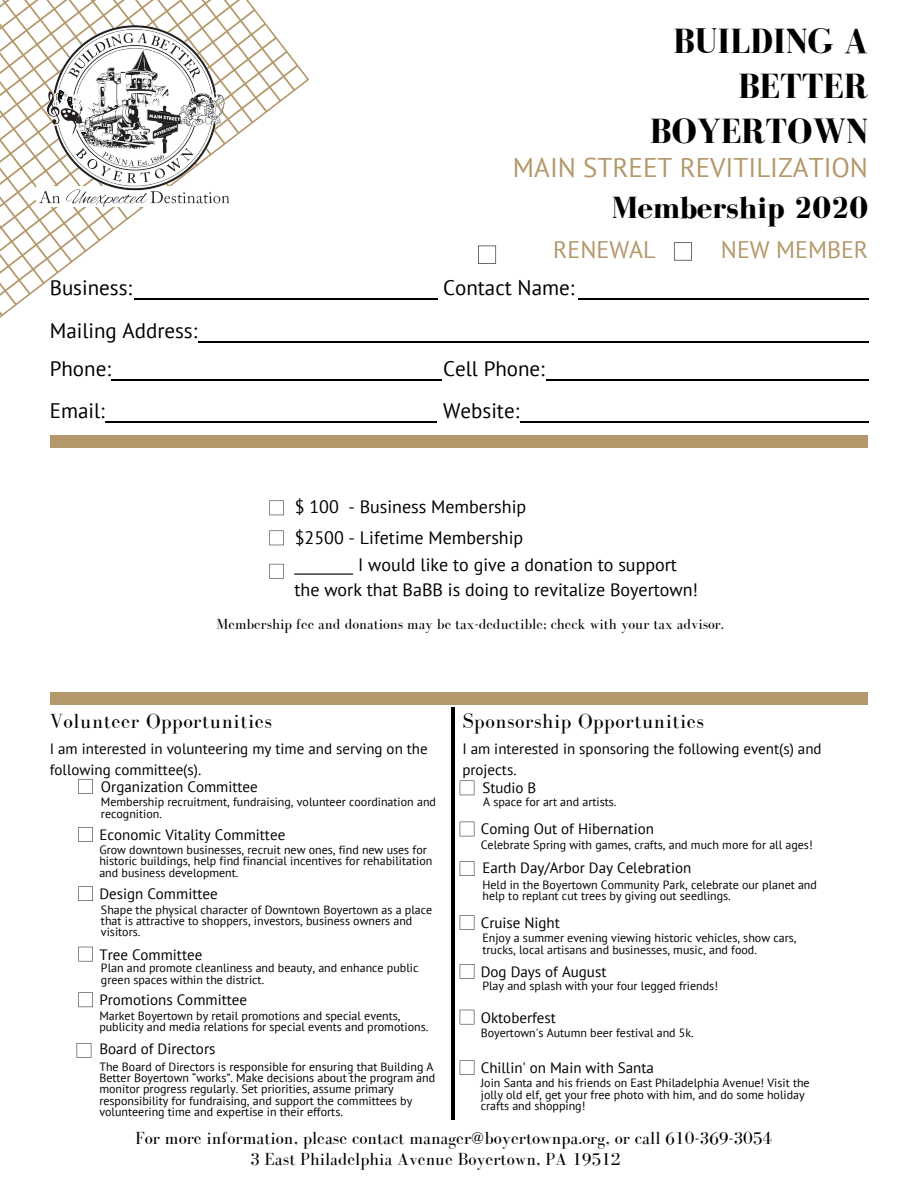
<style>
.page{position:relative;width:918px;height:1188px;background:#fff}
.page>*{position:absolute;margin:0;border:0;box-sizing:border-box;transform-origin:0 0}
.t1{font:700 36px/45px "Bodoni FLF";color:#000;text-align:right}
.t2{font:700 31.5px "Bodoni FLF";color:#000}
.t3{font:27px "PT Sans";color:#b4986b}
.t4{font:24px "PT Sans";color:#b4986b}
.t5{font:21px/38.2px "PT Sans";color:#000}
.t6{font:21px "Bodoni FLF";letter-spacing:.03em;color:#000}
.t7{font:18px/31.5px "PT Sans";color:#000}
.t8{font:18px "Bodoni FLF";color:#000}
.t9{font:15px/20.2px "PT Sans";color:#000}
.t10{font:15px "Bodoni FLF";color:#000}
.t11{font:12px/11.2px "PT Sans";color:#000}
</style>
<div class="page">
<svg style="left:674px;top:242px;width:18px;height:18px"></svg>
<svg style="left:478px;top:246px;width:18px;height:18px"></svg>
<hr style="left:134px;top:299px;width:304px;height:1px;background:#000">
<hr style="left:579px;top:299px;width:290px;height:1px;background:#000">
<hr style="left:198px;top:341px;width:671px;height:2px;background:#000">
<hr style="left:111px;top:380px;width:331px;height:1px;background:#000">
<hr style="left:546px;top:380px;width:323px;height:1px;background:#000">
<hr style="left:105px;top:421px;width:332px;height:2px;background:#000">
<hr style="left:520px;top:421px;width:349px;height:2px;background:#000">
<div style="left:50px;top:435px;width:818px;height:13px;background:#b4986b"></div>
<svg style="left:269px;top:501px;width:15px;height:14px"></svg>
<svg style="left:269px;top:531px;width:15px;height:14px"></svg>
<svg style="left:269px;top:564px;width:15px;height:15px"></svg>
<div style="left:50px;top:692px;width:818px;height:12px;background:#b4986b"></div>
<hr style="left:452px;top:707px;width:3px;height:413px;background:#000">
<svg style="left:78px;top:779px;width:15px;height:15px"></svg>
<svg style="left:78px;top:827px;width:15px;height:15px"></svg>
<svg style="left:78px;top:886px;width:15px;height:15px"></svg>
<svg style="left:78px;top:947px;width:15px;height:14px"></svg>
<svg style="left:78px;top:993px;width:15px;height:14px"></svg>
<svg style="left:77px;top:1043px;width:14px;height:15px"></svg>
<svg style="left:460px;top:781px;width:14px;height:14px"></svg>
<svg style="left:460px;top:822px;width:14px;height:14px"></svg>
<svg style="left:460px;top:915px;width:14px;height:15px"></svg>
<svg style="left:460px;top:964px;width:14px;height:15px"></svg>
<svg style="left:460px;top:1010px;width:14px;height:14px"></svg>
<svg style="left:460px;top:861px;width:14px;height:15px"></svg>
<svg style="left:0;top:0;width:295px;height:316px"></svg>
<img style="left:33px;top:17px;width:203px;height:195px">
<svg style="left:460px;top:1060px;width:14px;height:15px"></svg>
<h1 class="t1" style="left:650px;top:18px;width:220px">BUILDING A<br>BETTER<br>BOYERTOWN</h1>
<h3 class="t3" style="left:513px;top:150px;width:357px">MAIN STREET REVITILIZATION</h3>
<h2 class="t2" style="left:612px;top:191px;width:258px">Membership 2020</h2>
<h3 class="t4" style="left:553px;top:233px;width:104px">RENEWAL</h3>
<h3 class="t4" style="left:721px;top:233px;width:149px">NEW MEMBER</h3>
<h3 class="t5" style="left:50px;top:268px;width:84px">Business:</h3>
<h3 class="t5" style="left:443px;top:268px;width:133px">Contact Name:</h3>
<h3 class="t5" style="left:50px;top:311px;width:149px">Mailing Address:<br>Phone:</h3>
<h3 class="t5" style="left:443px;top:349px;width:103px">Cell Phone:</h3>
<h3 class="t5" style="left:50px;top:391px;width:57px">Email:</h3>
<h3 class="t5" style="left:443px;top:391px;width:78px">Website:</h3>
<h3 class="t7" style="left:295px;top:491px;width:233px">$ 100 - Business Membership $2500 - Lifetime Membership</h3>
<h3 class="t7" style="left:295px;top:552px;width:405px;line-height:24.8px">________ I would like to give a donation to support the work that BaBB is doing to revitalize Boyertown!</h3>
<p class="t10" style="left:217px;top:616px;width:509px">Membership fee and donations may be tax-deductible; check with your tax advisor.</p>
<h3 class="t6" style="left:50px;top:710px;width:224px">Volunteer Opportunities</h3>
<h3 class="t6" style="left:462px;top:710px;width:243px">Sponsorship Opportunities</h3>
<p class="t9" style="left:50px;top:739px;width:379px">I am interested in volunteering my time and serving on the following committee(s).</p>
<p class="t9" style="left:101px;top:776px;width:158px">Organization Committee</p>
<p class="t9" style="left:99px;top:824px;width:187px">Economic Vitality Committee</p>
<p class="t9" style="left:462px;top:739px;width:361px">I am interested in sponsoring the following event(s) and projects.</p>
<p class="t9" style="left:482px;top:778px;width:56px">Studio B</p>
<p class="t9" style="left:481px;top:819px;width:175px">Coming Out of Hibernation</p>
<p class="t11" style="left:483px;top:796px;width:135px">A space for art and artists.</p>
<p class="t11" style="left:481px;top:839px;width:333px">Celebrate Spring with games, crafts, and much more for all ages!</p>
<p class="t11" style="left:101px;top:796px;width:337px">Membership recruitment, fundraising, volunteer coordination and recognition.</p>
<p class="t11" style="left:99px;top:844px;width:334px">Grow downtown businesses, recruit new ones, find new uses for historic buildings, help find financial incentives for rehabilitation and business development.</p>
<p class="t11" style="left:101px;top:903px;width:333px">Shape the physical character of Downtown Boyertown as a place that is attractive to shoppers, investors, business owners and visitors.</p>
<p class="t11" style="left:101px;top:962px;width:319px">Plan and promote cleanliness and beauty, and enhance public green spaces within the district.</p>
<p class="t11" style="left:99px;top:1010px;width:330px">Market Boyertown by retail promotions and special events, publicity and media relations for special events and promotions.</p>
<p class="t11" style="left:99px;top:1061px;width:337px">The Board of Directors is responsible for ensuring that Building A Better Boyertown “works”. Make decisions about the program and monitor progress regularly. Set priorities, assume primary responsibility for fundraising, and support the committees by volunteering time and expertise in their efforts.</p>
<p class="t9" style="left:482px;top:857px;width:210px">Earth Day/Arbor Day Celebration</p>
<p class="t11" style="left:482px;top:879px;width:336px">Held in the Boyertown Community Park, celebrate our planet and help to replant cut trees by giving out seedlings.</p>
<p class="t9" style="left:99px;top:883px;width:120px">Design Committee</p>
<p class="t9" style="left:481px;top:912px;width:81px">Cruise Night</p>
<p class="t9" style="left:481px;top:961px;width:127px">Dog Days of August</p>
<p class="t9" style="left:481px;top:1007px;width:77px">Oktoberfest</p>
<p class="t11" style="left:482px;top:932px;width:316px">Enjoy a summer evening viewing historic vehicles, show cars, trucks, local artisans and businesses, music, and food.</p>
<p class="t11" style="left:482px;top:980px;width:237px">Play and splash with your four legged friends!</p>
<p class="t11" style="left:481px;top:1027px;width:214px">Boyertown's Autumn beer festival and 5k.</p>
<p class="t9" style="left:99px;top:944px;width:105px">Tree Committee</p>
<p class="t9" style="left:99px;top:990px;width:149px">Promotions Committee</p>
<p class="t9" style="left:99px;top:1039px;width:118px">Board of Directors</p>
<p class="t9" style="left:481px;top:1057px;width:175px">Chillin' on Main with Santa</p>
<p class="t11" style="left:481px;top:1077px;width:330px">Join Santa and his friends on East Philadelphia Avenue! Visit the jolly old elf, get your free photo with him, and do some holiday crafts and shopping!</p>
<h3 class="t8" style="left:135px;top:1128px;width:639px">For more information, please contact manager@boyertownpa.org, or call 610-369-3054</h3>
<h3 class="t8" style="left:250px;top:1149px;width:372px">3 East Philadelphia Avenue Boyertown, PA 19512</h3>
</div>
